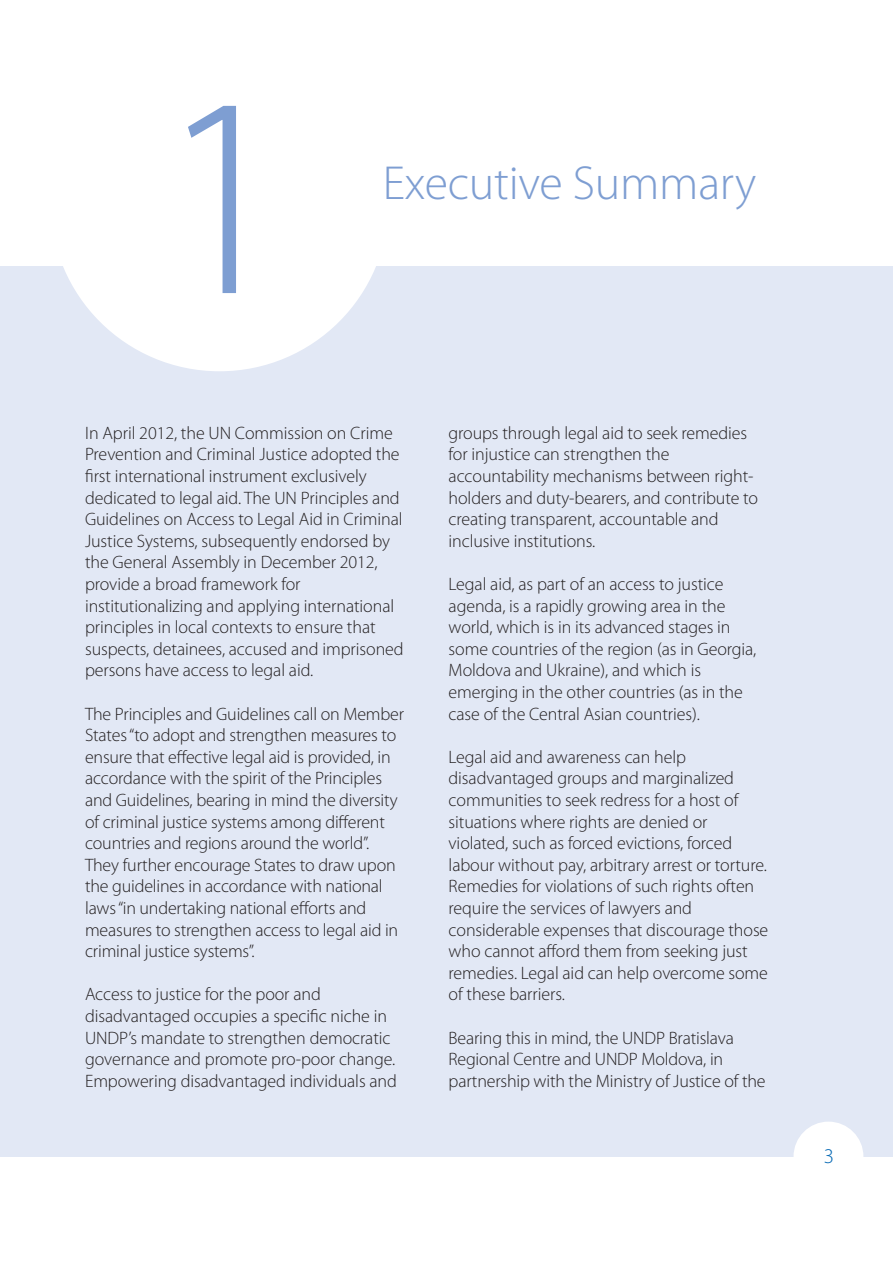
<style>
.page{position:relative;width:893px;height:1263px;background:#fff}
.page>*{position:absolute;margin:0;border:0;box-sizing:border-box;transform-origin:0 0}
.t1{font:300 288px "Myriad Pro";color:#7e9ed2}
.t2{font:300 48px "Myriad Pro";letter-spacing:-.005em;color:#7e9ed2}
.t3{font:300 21px "Myriad Pro";color:#0166b3}
.t4{font:300 18px/21.6px "Myriad Pro";letter-spacing:-.005em;color:#231f20}
</style>
<div class="page">
<div style="left:0;top:266px;width:893px;height:891px;background:#e2e8f5"></div>
<div style="left:793px;top:1121px;width:70px;height:70px;background:#fff;border-radius:50%"></div>
<div style="left:50px;top:33px;width:339px;height:338px;background:#fff;border-radius:50%"></div>
<h1 class="t1" style="left:155px;top:88px;width:142px">1</h1>
<h2 class="t2" style="left:383px;top:165px;width:375px">Executive Summary</h2>
<p class="t4" style="left:85px;top:423px;width:320px">In April 2012, the UN Commission on Crime Prevention and Criminal Justice adopted the first international instrument exclusively dedicated to legal aid. The UN Principles and Guidelines on Access to Legal Aid in Criminal Justice Systems, subsequently endorsed by the General Assembly in December 2012, provide a broad framework for institutionalizing and applying international principles in local contexts to ensure that suspects, detainees, accused and imprisoned persons have access to legal aid.</p>
<p class="t4" style="left:85px;top:704px;width:321px">The Principles and Guidelines call on Member States“to adopt and strengthen measures to ensure that effective legal aid is provided, in accordance with the spirit of the Principles and Guidelines, bearing in mind the diversity of criminal justice systems among different countries and regions around the world”.<br>They further encourage States to draw upon the guidelines in accordance with national laws“in undertaking national efforts and measures to strengthen access to legal aid in criminal justice systems”.</p>
<p class="t4" style="left:85px;top:985px;width:313px">Access to justice for the poor and disadvantaged occupies a specific niche in UNDP’s mandate to strengthen democratic governance and promote pro-poor change.<br>Empowering disadvantaged individuals and</p>
<p class="t4" style="left:449px;top:423px;width:311px">groups through legal aid to seek remedies for injustice can strengthen the accountability mechanisms between right&shy;holders and duty-bearers, and contribute to creating transparent, accountable and inclusive institutions.</p>
<p class="t4" style="left:449px;top:574px;width:309px">Legal aid, as part of an access to justice agenda, is a rapidly growing area in the world, which is in its advanced stages in some countries of the region (as in Georgia, Moldova and Ukraine), and which is emerging in the other countries (as in the case of the Central Asian countries).</p>
<p class="t4" style="left:449px;top:747px;width:321px">Legal aid and awareness can help disadvantaged groups and marginalized communities to seek redress for a host of situations where rights are denied or violated, such as forced evictions, forced labour without pay, arbitrary arrest or torture.<br>Remedies for violations of such rights often require the services of lawyers and considerable expenses that discourage those who cannot afford them from seeking just remedies. Legal aid can help overcome some of these barriers.</p>
<p class="t4" style="left:449px;top:1028px;width:319px">Bearing this in mind, the UNDP Bratislava<br>Regional Centre and UNDP Moldova, in partnership with the Ministry of Justice of the</p>
<p class="t3" style="left:824px;top:1148px;width:12px">3</p>
</div>
